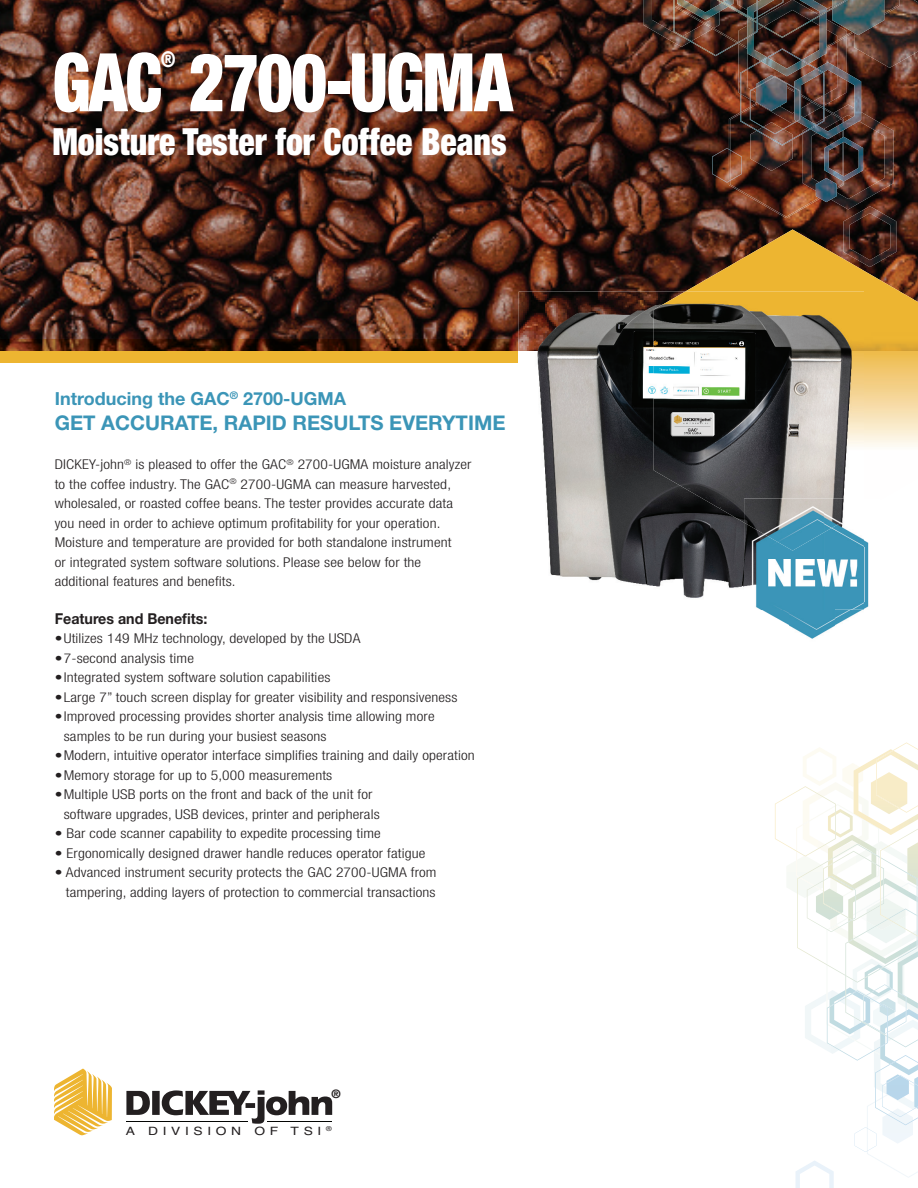
<style>
.page{position:relative;width:918px;height:1188px;background:#fff}
.page>*{position:absolute;margin:0;border:0;box-sizing:border-box;transform-origin:0 0}
.t1{font:900 condensed 81px "Helvetica Neue LT Pro";letter-spacing:-.025em;color:#fff;scale:.85 1}
.t2{font:900 condensed 37.5px "Helvetica Neue LT Pro";color:#fff;scale:.9 1}
.t3{font:900 condensed 21.9px "Helvetica Neue LT Pro";color:#fff;scale:.85 1}
.t4{font:700 20.25px "Helvetica Neue LT Pro";color:#3b95b7}
.t5{font:700 18px "Helvetica Neue LT Pro";color:#3b95b7}
.t6{font:700 15px "Helvetica Neue LT Pro";color:#231f20;scale:.95 1}
.t7{font:300 condensed 13.5px/19.5px "Helvetica Neue LT Std";letter-spacing:.01em;color:#231f20;scale:1.15 1}
.t8{font:700 11.7px "Helvetica";color:#231f20}
.t9{font:11.4px "Helvetica";letter-spacing:.335em;color:#231f20;scale:1.21 1}
</style>
<div class="page">
<img style="left:0;top:0;width:918px;height:351px">
<svg style="left:864px;top:351px;width:54px;height:96px"></svg>
<img style="left:685px;top:230px;width:233px;height:121px">
<img style="left:537px;top:351px;width:207px;height:247px">
<img style="left:519px;top:292px;width:135px;height:59px">
<img style="left:654px;top:292px;width:210px;height:231px">
<img style="left:844px;top:104px;width:50px;height:102px">
<img style="left:739px;top:49px;width:107px;height:37px">
<img style="left:844px;top:206px;width:52px;height:61px">
<img style="left:643px;top:0;width:30px;height:47px">
<img style="left:854px;top:0;width:64px;height:68px">
<img style="left:673px;top:0;width:226px;height:49px">
<img style="left:729px;top:86px;width:115px;height:132px">
<img style="left:824px;top:62px;width:37px;height:75px">
<img style="left:758px;top:38px;width:68px;height:38px">
<img style="left:824px;top:137px;width:39px;height:45px">
<img style="left:848px;top:0;width:36px;height:35px">
<img style="left:816px;top:178px;width:21px;height:24px">
<img style="left:758px;top:0;width:90px;height:38px">
<img style="left:740px;top:48px;width:84px;height:98px">
<img style="left:674px;top:0;width:84px;height:56px">
<img style="left:712px;top:148px;width:30px;height:35px">
<img style="left:724px;top:0;width:59px;height:20px">
<img style="left:750px;top:76px;width:50px;height:58px">
<div style="left:0;top:351px;width:518px;height:11px;background:#edb531"></div>
<img style="left:0;top:339px;width:518px;height:12px">
<svg style="left:775px;top:742px;width:143px;height:446px"></svg>
<svg style="left:54px;top:1069px;width:58px;height:66px"></svg>
<svg style="left:126px;top:1090px;width:206px;height:34px"></svg>
<hr style="left:126px;top:1121px;width:122px;height:1px;background:#040503">
<hr style="left:268px;top:1121px;width:64px;height:1px;background:#040503">
<img style="left:864px;top:540px;width:5px;height:61px">
<img style="left:762px;top:610px;width:73px;height:29px">
<img style="left:835px;top:601px;width:34px;height:25px">
<img style="left:744px;top:551px;width:80px;height:59px">
<img style="left:824px;top:532px;width:40px;height:78px">
<img style="left:744px;top:498px;width:80px;height:53px">
<img style="left:824px;top:498px;width:40px;height:34px">
<h3 class="t3" style="left:161px;top:46px;width:19px">®</h3>
<h1 class="t1" style="left:52px;top:33px;width:543px">GAC 2700-UGMA</h1>
<h2 class="t2" style="left:52px;top:118px;width:506px">Moisture Tester for Coffee Beans</h2>
<h3 class="t5" style="left:55px;top:387px;width:293px">Introducing the GAC<sup>®</sup> 2700-UGMA</h3>
<h3 class="t4" style="left:55px;top:410px;width:452px">GET ACCURATE, RAPID RESULTS EVERYTIME</h3>
<p class="t7" style="left:55px;top:455px;width:364px">DICKEY-john<sup>®</sup> is pleased to offer the GAC<sup>®</sup> 2700-UGMA moisture analyzer to the coffee industry. The GAC<sup>®</sup> 2700-UGMA can measure harvested, wholesaled, or roasted coffee beans. The tester provides accurate data you need in order to achieve optimum profitability for your operation.<br>Moisture and temperature are provided for both standalone instrument<br>or integrated system software solutions. Please see below for the additional features and benefits.</p>
<p class="t6" style="left:55px;top:609px;width:162px">Features and Benefits:</p>
<p class="t7" style="left:55px;top:629px;width:267px">• Utilizes 149 MHz technology, developed by the USDA</p>
<p class="t7" style="left:55px;top:648px;width:123px">• 7-second analysis time</p>
<p class="t7" style="left:55px;top:668px;width:241px">• Integrated system software solution capabilities</p>
<p class="t7" style="left:55px;top:687px;width:352px">• Large 7” touch screen display for greater visibility and responsiveness</p>
<p class="t7" style="left:64px;top:707px;width:324px;text-indent:-9px">• Improved processing provides shorter analysis time allowing more samples to be run during your busiest seasons</p>
<p class="t7" style="left:55px;top:746px;width:367px">• Modern, intuitive operator interface simplifies training and daily operation</p>
<p class="t7" style="left:55px;top:765px;width:243px">• Memory storage for up to 5,000 measurements</p>
<p class="t7" style="left:64px;top:785px;width:276px;text-indent:-9px">• Multiple USB ports on the front and back of the unit for software upgrades, USB devices, printer and peripherals</p>
<p class="t7" style="left:55px;top:824px;width:285px">• Bar code scanner capability to expedite processing time</p>
<p class="t7" style="left:55px;top:843px;width:324px">• Ergonomically designed drawer handle reduces operator fatigue</p>
<p class="t7" style="left:55px;top:863px;width:334px;text-align:right">• Advanced instrument security protects the GAC 2700-UGMA from tampering, adding layers of protection to commercial transactions</p>
<p class="t8" style="left:332px;top:1087px;width:10px">®</p>
<p class="t9" style="left:126px;top:1124px;width:171px">A DIVISION OF TSI <sup>®</sup></p>
</div>
